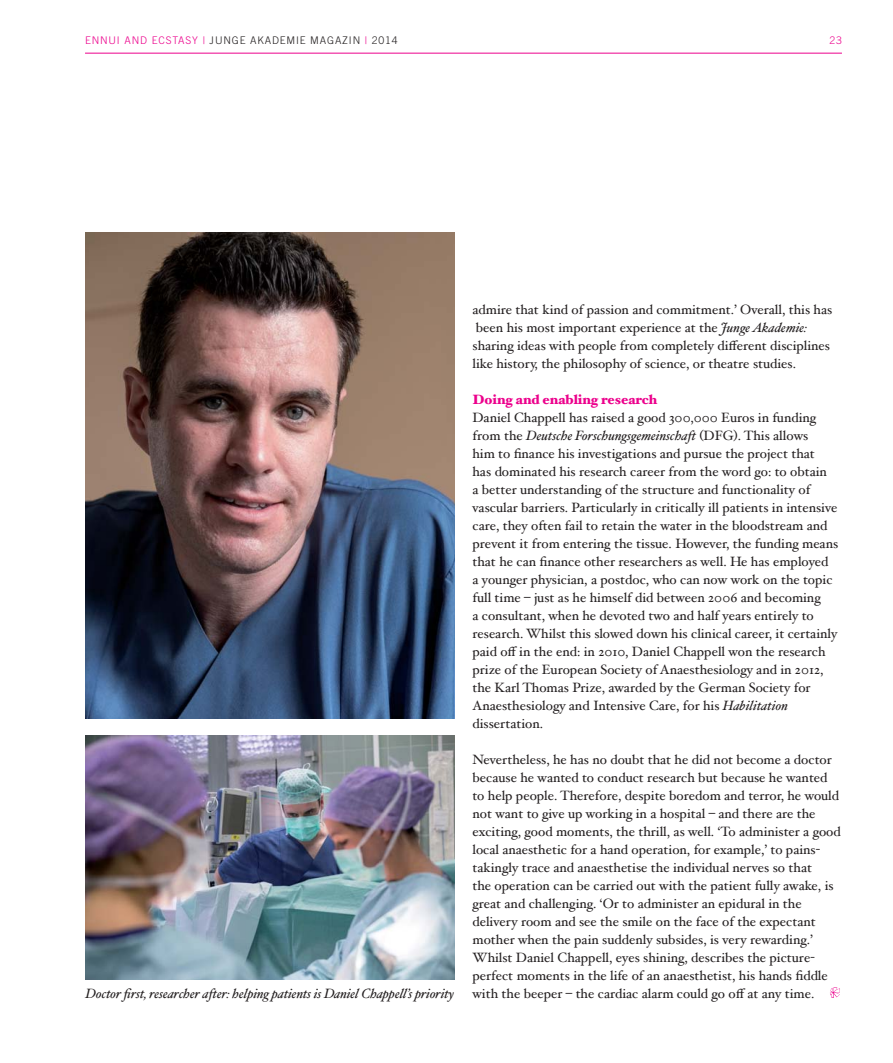
<style>
.page{position:relative;width:893px;height:1063px;background:#fff}
.page>*{position:absolute;margin:0;border:0;box-sizing:border-box;transform-origin:0 0}
.t1{font:13.5px/18px "Hoefler Text";color:#231f20}
.t2{font:italic 13.5px "Hoefler Text";letter-spacing:-.005em;color:#231f20}
.t3{font:900 13.5px "Hoefler Text";color:#ec008c}
.t4{font:300 10.5px "Trade Gothic";letter-spacing:.08em;color:#231f20}
.t5{font:300 10.5px "Trade Gothic";color:#ec008c}
.s1{color:#ec008c}
.s2{font-style:italic}
</style>
<div class="page">
<hr style="left:85px;top:53px;width:757px;height:1px;background:#ec008c">
<svg style="left:830px;top:987px;width:10px;height:11px"></svg>
<img style="left:85px;top:232px;width:369px;height:487px">
<img style="left:85px;top:736px;width:369px;height:244px">
<p class="t4" style="left:85px;top:36px;width:314px"><span class="s1">ENNUI AND ECSTASY |</span> JUNGE AKADEMIE MAGAZIN <span class="s1">|</span> 2014</p>
<p class="t5" style="left:829px;top:36px;width:14px">23</p>
<p class="t1" style="left:472px;top:302px;width:361px">admire that kind of passion and commitment.’ Overall, this has been his most important experience at the <span class="s2">Junge Akademie: </span>sharing ideas with people from completely different disciplines like history, the philosophy of science, or theatre studies.</p>
<p class="t3" style="left:472px;top:394px;width:186px">Doing and enabling research</p>
<p class="t1" style="left:472px;top:410px;width:367px">Daniel Chappell has raised a good 300,000 Euros in funding from the <span class="s2">Deutsche Forschungsgemeinschaft</span> (DFG). This allows<br>him to finance his investigations and pursue the project that<br>has dominated his research career from the word go: to obtain<br>a better understanding of the structure and functionality of vascular barriers. Particularly in critically ill patients in intensive care, they often fail to retain the water in the bloodstream and prevent it from entering the tissue. However, the funding means that he can finance other researchers as well. He has employed<br>a younger physician, a postdoc, who can now work on the topic full time – just as he himself did between 2006 and becoming<br>a consultant, when he devoted two and half years entirely to research. Whilst this slowed down his clinical career, it certainly paid off in the end: in 2010, Daniel Chappell won the research prize of the European Society of Anaesthesiology and in 2012, the Karl Thomas Prize, awarded by the German Society for Anaesthesiology and Intensive Care, for his <span class="s2">Habilitation </span>dissertation.</p>
<p class="t1" style="left:472px;top:752px;width:370px">Nevertheless, he has no doubt that he did not become a doctor because he wanted to conduct research but because he wanted to help people. Therefore, despite boredom and terror, he would not want to give up working in a hospital – and there are the exciting, good moments, the thrill, as well. ‘To administer a good local anaesthetic for a hand operation, for example,’ to pains&shy;takingly trace and anaesthetise the individual nerves so that<br>the operation can be carried out with the patient fully awake, is great and challenging. ‘Or to administer an epidural in the delivery room and see the smile on the face of the expectant mother when the pain suddenly subsides, is very rewarding.’ Whilst Daniel Chappell, eyes shining, describes the picture&shy;perfect moments in the life of an anaesthetist, his hands fiddle</p>
<p class="t2" style="left:86px;top:988px;width:370px">Doctor first, researcher after: helping patients is Daniel Chappell’s priority</p>
<p class="t1" style="left:472px;top:986px;width:343px">with the beeper – the cardiac alarm could go off at any time.</p>
</div>
